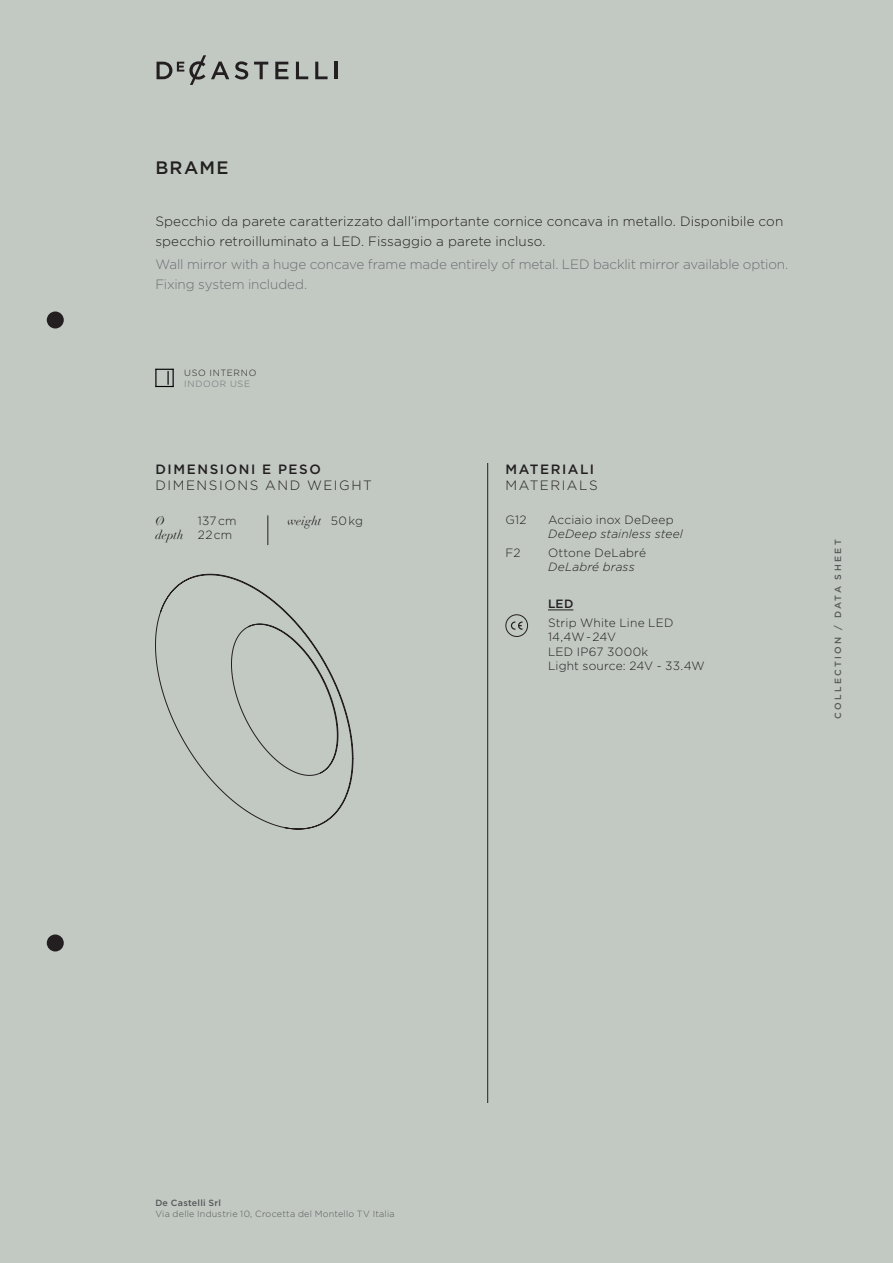
<style>
.page{position:relative;width:893px;height:1263px;background:#c2c9c3}
.page>*{position:absolute;margin:0;border:0;box-sizing:border-box;transform-origin:0 0}
.t1{font:500 18px "Gotham";letter-spacing:.07em;color:#231f20}
.t2{font:300 13.5px/19.5px "Gotham";letter-spacing:.01em;color:#231f20}
.t3{font:300 13.5px/19.5px "Gotham";letter-spacing:-.01em;color:#6d6e71}
.t4{font:500 13.5px "Gotham";letter-spacing:.115em;color:#231f20}
.t5{font:300 13.5px "Gotham";letter-spacing:.12em;color:#231f20}
.t6{font:300 13.5px "Gotham";letter-spacing:.11em;color:#231f20}
.t7{font:300 12px/14.4px "Gotham";letter-spacing:.015em;color:#231f20}
.t8{font:italic 300 12px "Gotham";letter-spacing:.015em;color:#231f20}
.t9{font:italic 12px "Didot";letter-spacing:.01em;color:#231f20}
.t10{font:500 12px "Gotham";color:#231f20}
.t11{font:300 9px "Gotham";letter-spacing:.025em;color:#57585a}
.t12{font:500 9px "Gotham";letter-spacing:.25em;color:#57585a}
.t13{font:500 9px "Gotham";letter-spacing:.025em;color:#57585a}
.t14{font:300 9px "Gotham";letter-spacing:.075em;color:#231f20}
.t15{font:300 9px "Gotham";letter-spacing:.085em;color:#6d6e71}
.s1{font-family:"Gotham";font-weight:300;font-style:normal}
</style>
<div class="page">
<svg style="left:235px;top:61px;width:13px;height:18px"></svg>
<svg style="left:254px;top:62px;width:14px;height:17px"></svg>
<svg style="left:275px;top:62px;width:13px;height:17px"></svg>
<svg style="left:296px;top:62px;width:12px;height:17px"></svg>
<svg style="left:315px;top:62px;width:13px;height:17px"></svg>
<hr style="left:335px;top:62px;width:3px;height:17px;background:#231f20">
<svg style="left:157px;top:55px;width:72px;height:30px"></svg>
<hr style="left:487px;top:463px;width:1px;height:640px;background:#231f20">
<div style="left:47px;top:311px;width:17px;height:17px;background:#231f20;border-radius:50%"></div>
<div style="left:47px;top:934px;width:17px;height:17px;background:#231f20;border-radius:50%"></div>
<svg style="left:548px;top:610px;width:25px;height:1px"></svg>
<svg style="left:155px;top:369px;width:19px;height:18px"></svg>
<svg style="left:155px;top:574px;width:198px;height:255px"></svg>
<svg style="left:511px;top:621px;width:12px;height:9px"></svg>
<div style="left:505px;top:614px;width:23px;height:23px;border:1px solid #241f21;border-radius:50%"></div>
<hr style="left:268px;top:515px;width:1px;height:30px;background:#231f20">
<h1 class="t1" style="left:155px;top:160px;width:75px">BRAME</h1>
<p class="t2" style="left:155px;top:212px;width:630px">Specchio da parete caratterizzato dall’importante cornice concava in metallo. Disponibile con specchio retroilluminato a LED. Fissaggio a parete incluso.</p>
<p class="t3" style="left:155px;top:256px;width:635px">Wall mirror with a huge concave frame made entirely of metal. LED backlit mirror available option.<br>Fixing system included.</p>
<p class="t14" style="left:184px;top:370px;width:74px">USO INTERNO</p>
<p class="t15" style="left:184px;top:380px;width:67px">INDOOR USE</p>
<p class="t4" style="left:155px;top:463px;width:167px">DIMENSIONI E PESO</p>
<p class="t5" style="left:155px;top:480px;width:218px">DIMENSIONS AND WEIGHT</p>
<p class="t9" style="left:155px;top:515px;width:11px">Ø</p>
<p class="t7" style="left:198px;top:514px;width:40px">137 cm</p>
<p class="t9" style="left:287px;top:515px;width:77px">weight <span class="s1">50 kg</span></p>
<p class="t9" style="left:155px;top:530px;width:78px">depth <span class="s1">22 cm</span></p>
<p class="t4" style="left:505px;top:463px;width:90px">MATERIALI</p>
<p class="t6" style="left:505px;top:481px;width:94px">MATERIALS</p>
<p class="t7" style="left:505px;top:513px;width:22px">G12</p>
<p class="t7" style="left:548px;top:513px;width:127px">Acciaio inox DeDeep</p>
<p class="t8" style="left:548px;top:528px;width:136px">DeDeep stainless steel</p>
<p class="t7" style="left:505px;top:546px;width:16px">F2</p>
<p class="t7" style="left:548px;top:546px;width:100px">Ottone DeLabré</p>
<p class="t8" style="left:548px;top:561px;width:88px">DeLabré brass</p>
<p class="t10" style="left:548px;top:599px;width:27px">LED</p>
<p class="t7" style="left:548px;top:616px;width:158px">Strip White Line LED<br>14,4W - 24V<br>LED IP67 3000k<br>Light source: 24V - 33.4W</p>
<p class="t12" style="left:834px;top:719px;width:181px;rotate:-90deg">COLLECTION / DATA SHEET</p>
<p class="t13" style="left:155px;top:1199px;width:67px">De Castelli Srl</p>
<p class="t11" style="left:155px;top:1210px;width:241px">Via delle Industrie 10, Crocetta del Montello TV Italia</p>
</div>
